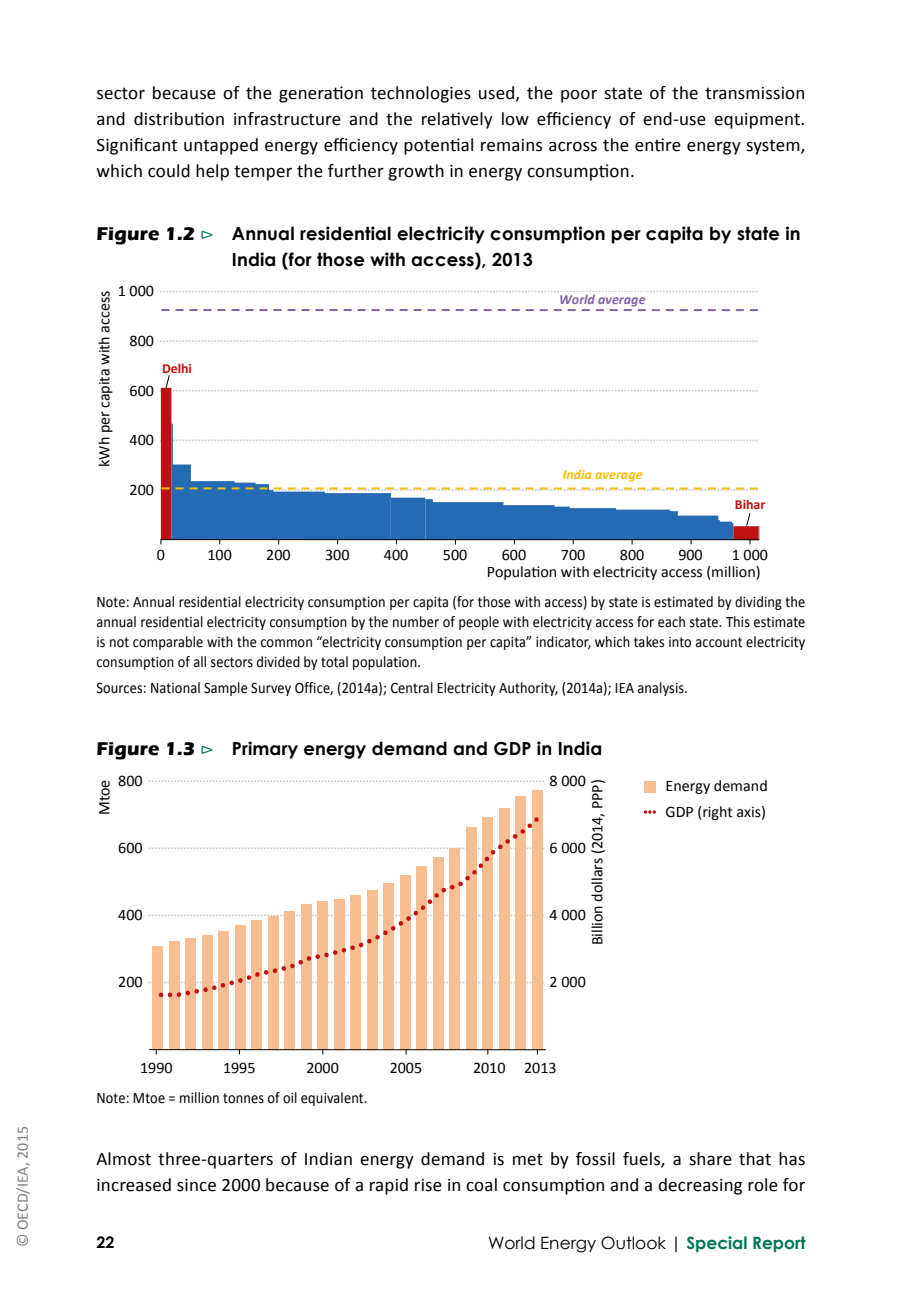
<style>
.page{position:relative;width:902px;height:1304px;background:#fff}
.page>*{position:absolute;margin:0;border:0;box-sizing:border-box;transform-origin:0 0}
.TexteCourant_ApresTa{font:19px/26px "Calibri";letter-spacing:.01em;color:#000;text-align:justify}
.Titre_Box{font:700 18px/26px "Century Gothic";letter-spacing:.01em;color:#000}
.t1{font:17px "Century Gothic";color:#000}
.Note_BasdePage{font:16px/20px "Calibri";color:#000;text-align:justify;scale:.9 1}
.Note_BasdePage-2{font:16px/17px "Calibri";color:#000}
.t2{font:16px "Calibri";color:#808080}
.t3{font:700 16px "Century Gothic";color:#000}
.t4{font:italic 700 14px "Calibri";letter-spacing:.005em;color:#8263a6}
.t5{font:italic 700 14px "Calibri";letter-spacing:.005em;color:#fbbd07}
.t6{font:700 14px "Calibri";color:#bf1111}
.s1{font-family:"Eras ITC";font-size:19px}
.s2{font-family:"Cambria Math";font-weight:400;color:#007656}
.s3{font-weight:700;color:#007656}
</style>
<div class="page">
<svg style="left:161px;top:340px;width:597px;height:2px"></svg>
<svg style="left:161px;top:291px;width:597px;height:1px"></svg>
<svg style="left:161px;top:392px;width:597px;height:147px"></svg>
<div style="left:562px;top:468px;width:80px;height:14px;background:#fff"></div>
<div style="left:734px;top:498px;width:31px;height:14px;background:#fff"></div>
<svg style="left:161px;top:375px;width:597px;height:17px"></svg>
<svg style="left:161px;top:309px;width:597px;height:2px"></svg>
<svg style="left:161px;top:487px;width:597px;height:4px"></svg>
<svg style="left:745px;top:512px;width:6px;height:15px"></svg>
<hr style="left:161px;top:539px;width:597px;height:1px;background:#000">
<svg style="left:149px;top:847px;width:396px;height:2px"></svg>
<svg style="left:149px;top:780px;width:396px;height:2px"></svg>
<div style="left:152px;top:946px;width:11px;height:104px;background:#f8be91"></div>
<div style="left:169px;top:942px;width:10px;height:108px;background:#f8be91"></div>
<div style="left:185px;top:939px;width:11px;height:111px;background:#f8be91"></div>
<div style="left:202px;top:936px;width:10px;height:114px;background:#f8be91"></div>
<div style="left:218px;top:931px;width:11px;height:119px;background:#f8be91"></div>
<div style="left:235px;top:925px;width:10px;height:125px;background:#f8be91"></div>
<div style="left:251px;top:921px;width:11px;height:129px;background:#f8be91"></div>
<div style="left:268px;top:916px;width:10px;height:134px;background:#f8be91"></div>
<div style="left:284px;top:912px;width:11px;height:138px;background:#f8be91"></div>
<div style="left:301px;top:904px;width:10px;height:146px;background:#f8be91"></div>
<div style="left:317px;top:901px;width:11px;height:149px;background:#f8be91"></div>
<div style="left:334px;top:900px;width:10px;height:150px;background:#f8be91"></div>
<div style="left:350px;top:895px;width:11px;height:155px;background:#f8be91"></div>
<div style="left:367px;top:891px;width:10px;height:159px;background:#f8be91"></div>
<div style="left:383px;top:883px;width:11px;height:167px;background:#f8be91"></div>
<div style="left:400px;top:876px;width:10px;height:174px;background:#f8be91"></div>
<div style="left:416px;top:867px;width:11px;height:183px;background:#f8be91"></div>
<div style="left:433px;top:858px;width:10px;height:192px;background:#f8be91"></div>
<div style="left:449px;top:849px;width:11px;height:201px;background:#f8be91"></div>
<div style="left:466px;top:828px;width:10px;height:222px;background:#f8be91"></div>
<div style="left:482px;top:817px;width:11px;height:233px;background:#f8be91"></div>
<div style="left:499px;top:808px;width:10px;height:242px;background:#f8be91"></div>
<div style="left:515px;top:796px;width:11px;height:254px;background:#f8be91"></div>
<div style="left:532px;top:790px;width:10px;height:260px;background:#f8be91"></div>
<hr style="left:149px;top:1049px;width:396px;height:1px;background:#000">
<svg style="left:159px;top:817px;width:380px;height:180px"></svg>
<div style="left:644px;top:781px;width:11px;height:11px;background:#f8be91"></div>
<svg style="left:643px;top:810px;width:13px;height:4px"></svg>
<p class="t2" style="left:11px;top:1247px;width:123px;rotate:-90deg">© OECD/IEA, 2015</p>
<p class="TexteCourant_ApresTa" style="left:96px;top:80px;width:710px">sector because of the generation technologies used, the poor state of the transmission and distribution infrastructure and the relatively low efficiency of end-use equipment.<br>Significant untapped energy efficiency potential remains across the entire energy system, which could help temper the further growth in energy consumption.</p>
<p class="Titre_Box" style="left:232px;top:220px;width:570px;text-indent:-135px"><span class="s1">Figure 1.2</span> <span class="s2">⊳</span> Annual residential electricity consumption per capita by state in<br>India (for those with access), 2013</p>
<p class="Note_BasdePage-2" style="left:118px;top:283px;width:38px">1 000</p>
<p class="Note_BasdePage-2" style="left:96px;top:467px;width:178px;rotate:-90deg">kWh per capita with access</p>
<p class="t4" style="left:559px;top:290px;width:88px">World average</p>
<p class="t5" style="left:562px;top:465px;width:81px">India average</p>
<p class="Note_BasdePage-2" style="left:129px;top:332px;width:26px">800</p>
<p class="t6" style="left:162px;top:359px;width:32px">Delhi</p>
<p class="Note_BasdePage-2" style="left:129px;top:382px;width:26px">600</p>
<p class="Note_BasdePage-2" style="left:129px;top:431px;width:26px">400</p>
<p class="Note_BasdePage-2" style="left:129px;top:481px;width:26px">200</p>
<p class="t6" style="left:734px;top:495px;width:32px">Bihar</p>
<p class="Note_BasdePage-2" style="left:157px;top:546px;width:10px">0</p>
<p class="Note_BasdePage-2" style="left:207px;top:546px;width:26px">100</p>
<p class="Note_BasdePage-2" style="left:266px;top:546px;width:26px">200</p>
<p class="Note_BasdePage-2" style="left:325px;top:546px;width:26px">300</p>
<p class="Note_BasdePage-2" style="left:384px;top:546px;width:26px">400</p>
<p class="Note_BasdePage-2" style="left:443px;top:546px;width:26px">500</p>
<p class="Note_BasdePage-2" style="left:501px;top:546px;width:26px">600</p>
<p class="Note_BasdePage-2" style="left:561px;top:546px;width:26px">700</p>
<p class="Note_BasdePage-2" style="left:620px;top:546px;width:26px">800</p>
<p class="Note_BasdePage-2" style="left:678px;top:546px;width:26px">900</p>
<p class="Note_BasdePage-2" style="left:486px;top:546px;width:283px;text-indent:245px">1 000<br>Population with electricity access (million)</p>
<p class="Note_BasdePage" style="left:96px;top:592px;width:789px">Note: Annual residential electricity consumption per capita (for those with access) by state is estimated by dividing the annual residential electricity consumption by the number of people with electricity access for each state. This estimate is not comparable with the common “electricity consumption per capita” indicator, which takes into account electricity consumption of all sectors divided by total population.</p>
<p class="Note_BasdePage" style="left:96px;top:678px;width:658px">Sources: National Sample Survey Office, (2014a); Central Electricity Authority, (2014a); IEA analysis.</p>
<p class="Titre_Box" style="left:96px;top:735px;width:507px"><span class="s1">Figure 1.3</span> <span class="s2">⊳</span> Primary energy demand and GDP in India</p>
<p class="Note_BasdePage-2" style="left:96px;top:815px;width:37px;rotate:-90deg">Mtoe</p>
<p class="Note_BasdePage-2" style="left:118px;top:772px;width:26px">800</p>
<p class="Note_BasdePage-2" style="left:118px;top:839px;width:26px">600</p>
<p class="Note_BasdePage-2" style="left:118px;top:906px;width:26px">400</p>
<p class="Note_BasdePage-2" style="left:118px;top:974px;width:26px">200</p>
<p class="Note_BasdePage-2" style="left:549px;top:772px;width:38px">8 000</p>
<p class="Note_BasdePage-2" style="left:588px;top:945px;width:167px;rotate:-90deg">Billion dollars (2014, PPP)</p>
<p class="Note_BasdePage-2" style="left:549px;top:839px;width:38px">6 000</p>
<p class="Note_BasdePage-2" style="left:549px;top:906px;width:38px">4 000</p>
<p class="Note_BasdePage-2" style="left:549px;top:974px;width:38px">2 000</p>
<p class="Note_BasdePage-2" style="left:140px;top:1059px;width:34px">1990</p>
<p class="Note_BasdePage-2" style="left:223px;top:1059px;width:34px">1995</p>
<p class="Note_BasdePage-2" style="left:306px;top:1059px;width:34px">2000</p>
<p class="Note_BasdePage-2" style="left:389px;top:1059px;width:34px">2005</p>
<p class="Note_BasdePage-2" style="left:473px;top:1059px;width:85px">2010 2013</p>
<p class="Note_BasdePage" style="left:96px;top:1087px;width:303px">Note: Mtoe = million tonnes of oil equivalent.</p>
<p class="Note_BasdePage-2" style="left:665px;top:777px;width:104px">Energy demand</p>
<p class="Note_BasdePage-2" style="left:665px;top:803px;width:102px">GDP (right axis)</p>
<p class="TexteCourant_ApresTa" style="left:96px;top:1145px;width:710px">Almost three-quarters of Indian energy demand is met by fossil fuels, a share that has increased since 2000 because of a rapid rise in coal consumption and a decreasing role for</p>
<p class="t3" style="left:96px;top:1230px;width:19px">22</p>
<p class="t1" style="left:488px;top:1231px;width:319px">World Energy Outlook | <span class="s3">Special Report</span></p>
</div>
